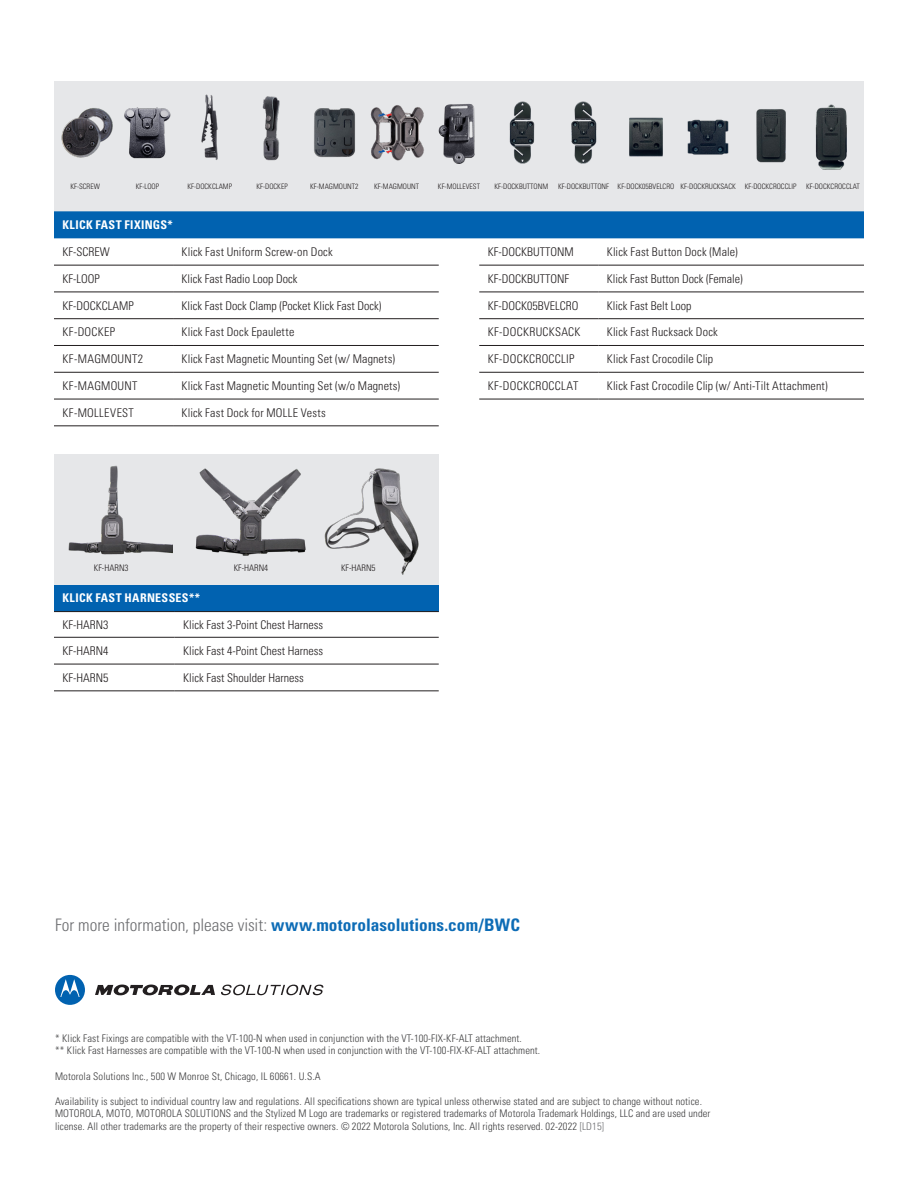
<style>
.page{position:relative;width:918px;height:1188px;background:#fff}
.page>*{position:absolute;margin:0;border:0;box-sizing:border-box;transform-origin:0 0}
.COPY{font:300 condensed 17.25px "Univers LT Std";color:#6c6d70}
.Body{font:300 condensed 12px "Univers LT Pro";letter-spacing:.005em;color:#231f20}
.Body_Bold{font:300 condensed 12px "Univers LT Pro";color:#231f20}
.Body_Bold-2{font:300 condensed 12px "Univers LT Pro";letter-spacing:.02em;color:#231f20}
.Body_Text{font:700 condensed 12px "Univers LT Pro";letter-spacing:.03em;color:#fff}
.Body_Bold-3{font:300 condensed 12px "Univers LT Pro";letter-spacing:.03em;color:#231f20}
.Body_Bold-4{font:300 condensed 12px "Univers LT Pro";letter-spacing:.025em;color:#231f20}
.FOOTER_COPY{font:300 condensed 10.5px/12.6px "Univers LT Pro";letter-spacing:.01em;color:#3e3e3f}
.Body_Bold-5{font:300 condensed 9px "Univers LT Pro";color:#231f20}
.Body_Bold-6{font:300 condensed 7.5px "Univers LT Pro";color:#231f20}
.s1{font-weight:700;color:#0d6cb6}
.s2{color:#6c6d70}
</style>
<div class="page">
<svg style="left:95px;top:985px;width:120px;height:11px"></svg>
<svg style="left:55px;top:975px;width:30px;height:30px"></svg>
<svg style="left:221px;top:985px;width:102px;height:10px"></svg>
<div style="left:54px;top:454px;width:385px;height:131px;background:#e6e7e9"></div>
<div style="left:54px;top:585px;width:385px;height:27px;background:#0162b0"></div>
<hr style="left:54px;top:611px;width:121px;height:1px;background:#231f20">
<hr style="left:175px;top:611px;width:264px;height:1px;background:#231f20">
<hr style="left:54px;top:637px;width:121px;height:1px;background:#231f20">
<hr style="left:175px;top:637px;width:264px;height:1px;background:#231f20">
<hr style="left:54px;top:664px;width:121px;height:1px;background:#231f20">
<hr style="left:175px;top:664px;width:264px;height:1px;background:#231f20">
<hr style="left:54px;top:691px;width:121px;height:1px;background:#231f20">
<hr style="left:175px;top:691px;width:264px;height:1px;background:#231f20">
<div style="left:54px;top:81px;width:810px;height:131px;background:#e6e7e9"></div>
<img style="left:324px;top:468px;width:95px;height:106px">
<img style="left:195px;top:468px;width:111px;height:88px">
<img style="left:68px;top:465px;width:105px;height:90px">
<img style="left:61px;top:108px;width:52px;height:50px">
<img style="left:124px;top:107px;width:47px;height:52px">
<img style="left:201px;top:94px;width:17px;height:66px">
<img style="left:262px;top:96px;width:18px;height:65px">
<img style="left:370px;top:105px;width:54px;height:56px">
<img style="left:438px;top:103px;width:37px;height:61px">
<img style="left:314px;top:108px;width:41px;height:50px">
<img style="left:509px;top:101px;width:26px;height:63px">
<img style="left:571px;top:101px;width:26px;height:63px">
<img style="left:629px;top:117px;width:34px;height:40px">
<img style="left:687px;top:119px;width:42px;height:36px">
<img style="left:756px;top:109px;width:30px;height:54px">
<img style="left:815px;top:104px;width:32px;height:66px">
<div style="left:54px;top:211px;width:810px;height:27px;background:#0162b0"></div>
<hr style="left:54px;top:265px;width:119px;height:1px;background:#231f20">
<hr style="left:173px;top:265px;width:266px;height:1px;background:#231f20">
<hr style="left:479px;top:265px;width:119px;height:1px;background:#231f20">
<hr style="left:598px;top:265px;width:266px;height:1px;background:#231f20">
<hr style="left:54px;top:292px;width:119px;height:1px;background:#231f20">
<hr style="left:173px;top:292px;width:266px;height:1px;background:#231f20">
<hr style="left:479px;top:292px;width:119px;height:1px;background:#231f20">
<hr style="left:598px;top:292px;width:266px;height:1px;background:#231f20">
<hr style="left:54px;top:318px;width:119px;height:1px;background:#231f20">
<hr style="left:173px;top:318px;width:266px;height:1px;background:#231f20">
<hr style="left:479px;top:318px;width:119px;height:1px;background:#231f20">
<hr style="left:598px;top:318px;width:266px;height:1px;background:#231f20">
<hr style="left:54px;top:345px;width:119px;height:1px;background:#231f20">
<hr style="left:173px;top:345px;width:266px;height:1px;background:#231f20">
<hr style="left:479px;top:345px;width:119px;height:1px;background:#231f20">
<hr style="left:598px;top:345px;width:266px;height:1px;background:#231f20">
<hr style="left:54px;top:372px;width:119px;height:1px;background:#231f20">
<hr style="left:173px;top:372px;width:266px;height:1px;background:#231f20">
<hr style="left:479px;top:372px;width:119px;height:1px;background:#231f20">
<hr style="left:598px;top:372px;width:266px;height:1px;background:#231f20">
<hr style="left:54px;top:399px;width:119px;height:1px;background:#231f20">
<hr style="left:173px;top:399px;width:266px;height:1px;background:#231f20">
<hr style="left:479px;top:399px;width:119px;height:1px;background:#231f20">
<hr style="left:598px;top:399px;width:266px;height:1px;background:#231f20">
<hr style="left:54px;top:426px;width:119px;height:1px;background:#231f20">
<hr style="left:173px;top:426px;width:266px;height:1px;background:#231f20">
<p class="Body_Bold-6" style="left:70px;top:181px;width:31px">KF-SCREW</p>
<p class="Body_Bold-6" style="left:136px;top:181px;width:25px">KF-LOOP</p>
<p class="Body_Bold-6" style="left:187px;top:181px;width:46px">KF-DOCKCLAMP</p>
<p class="Body_Bold-6" style="left:256px;top:181px;width:33px">KF-DOCKEP</p>
<p class="Body_Bold-6" style="left:310px;top:181px;width:50px">KF-MAGMOUNT2</p>
<p class="Body_Bold-6" style="left:374px;top:181px;width:47px">KF-MAGMOUNT</p>
<p class="Body_Bold-6" style="left:438px;top:181px;width:44px">KF-MOLLEVEST</p>
<p class="Body_Bold-6" style="left:494px;top:181px;width:55px">KF-DOCKBUTTONM</p>
<p class="Body_Bold-6" style="left:558px;top:181px;width:52px">KF-DOCKBUTTONF</p>
<p class="Body_Bold-6" style="left:618px;top:181px;width:58px">KF-DOCK05BVELCRO</p>
<p class="Body_Bold-6" style="left:681px;top:181px;width:57px">KF-DOCKRUCKSACK</p>
<p class="Body_Bold-6" style="left:745px;top:181px;width:53px">KF-DOCKCROCCLIP</p>
<p class="Body_Bold-6" style="left:806px;top:181px;width:55px">KF-DOCKCROCCLAT</p>
<p class="Body_Text" style="left:63px;top:218px;width:112px">KLICK FAST FIXINGS*</p>
<p class="Body_Bold" style="left:63px;top:244px;width:49px">KF-SCREW</p>
<p class="Body" style="left:182px;top:244px;width:153px">Klick Fast Uniform Screw-on Dock</p>
<p class="Body_Bold" style="left:488px;top:244px;width:88px">KF-DOCKBUTTONM</p>
<p class="Body" style="left:607px;top:244px;width:132px">Klick Fast Button Dock (Male)</p>
<p class="Body_Bold" style="left:63px;top:270px;width:39px">KF-LOOP</p>
<p class="Body" style="left:182px;top:270px;width:117px">Klick Fast Radio Loop Dock</p>
<p class="Body_Bold" style="left:488px;top:270px;width:83px">KF-DOCKBUTTONF</p>
<p class="Body" style="left:607px;top:270px;width:137px">Klick Fast Button Dock (Female)</p>
<p class="Body_Bold" style="left:63px;top:297px;width:73px">KF-DOCKCLAMP</p>
<p class="Body" style="left:182px;top:297px;width:201px">Klick Fast Dock Clamp (Pocket Klick Fast Dock)</p>
<p class="Body_Bold" style="left:488px;top:297px;width:92px">KF-DOCK05BVELCRO</p>
<p class="Body" style="left:607px;top:297px;width:86px">Klick Fast Belt Loop</p>
<p class="Body_Bold-4" style="left:63px;top:324px;width:54px">KF-DOCKEP</p>
<p class="Body" style="left:182px;top:324px;width:114px">Klick Fast Dock Epaulette</p>
<p class="Body_Bold-2" style="left:488px;top:324px;width:94px">KF-DOCKRUCKSACK</p>
<p class="Body" style="left:607px;top:324px;width:113px">Klick Fast Rucksack Dock</p>
<p class="Body_Bold-2" style="left:63px;top:351px;width:82px">KF-MAGMOUNT2</p>
<p class="Body" style="left:182px;top:351px;width:215px">Klick Fast Magnetic Mounting Set (w/ Magnets)</p>
<p class="Body_Bold-2" style="left:488px;top:351px;width:88px">KF-DOCKCROCCLIP</p>
<p class="Body" style="left:607px;top:351px;width:108px">Klick Fast Crocodile Clip</p>
<p class="Body_Bold-2" style="left:63px;top:378px;width:76px">KF-MAGMOUNT</p>
<p class="Body" style="left:182px;top:378px;width:220px">Klick Fast Magnetic Mounting Set (w/o Magnets)</p>
<p class="Body_Bold-2" style="left:488px;top:378px;width:92px">KF-DOCKCROCCLAT</p>
<p class="Body" style="left:607px;top:378px;width:223px">Klick Fast Crocodile Clip (w/ Anti-Tilt Attachment)</p>
<p class="Body_Bold-3" style="left:63px;top:404px;width:73px">KF-MOLLEVEST</p>
<p class="Body" style="left:182px;top:404px;width:146px">Klick Fast Dock for MOLLE Vests</p>
<p class="Body_Bold-5" style="left:94px;top:562px;width:36px">KF-HARN3</p>
<p class="Body_Bold-5" style="left:234px;top:562px;width:36px">KF-HARN4</p>
<p class="Body_Bold-5" style="left:341px;top:562px;width:36px">KF-HARN5</p>
<p class="Body_Text" style="left:63px;top:591px;width:139px">KLICK FAST HARNESSES**</p>
<p class="Body_Bold" style="left:63px;top:616px;width:48px">KF-HARN3</p>
<p class="Body" style="left:183px;top:616px;width:141px">Klick Fast 3-Point Chest Harness</p>
<p class="Body_Bold" style="left:63px;top:643px;width:48px">KF-HARN4</p>
<p class="Body" style="left:183px;top:643px;width:141px">Klick Fast 4-Point Chest Harness</p>
<p class="Body_Bold" style="left:63px;top:669px;width:48px">KF-HARN5</p>
<p class="Body" style="left:183px;top:669px;width:122px">Klick Fast Shoulder Harness</p>
<p class="COPY" style="left:55px;top:915px;width:467px">For more information, please visit: <span class="s1">www.motorolasolutions.com/BWC</span></p>
<p class="FOOTER_COPY" style="left:55px;top:1031px;width:468px">* Klick Fast Fixings are compatible with the VT-100-N when used in conjunction with the VT-100-FIX-KF-ALT attachment.</p>
<p class="FOOTER_COPY" style="left:55px;top:1044px;width:487px">** Klick Fast Harnesses are compatible with the VT-100-N when used in conjunction with the VT-100-FIX-KF-ALT attachment.</p>
<p class="FOOTER_COPY" style="left:55px;top:1069px;width:267px">Motorola Solutions Inc., 500 W Monroe St, Chicago, IL 60661. U.S.A</p>
<p class="FOOTER_COPY" style="left:55px;top:1094px;width:657px">Availability is subject to individual country law and regulations. All specifications shown are typical unless otherwise stated and are subject to change without notice.<br>MOTOROLA, MOTO, MOTOROLA SOLUTIONS and the Stylized M Logo are trademarks or registered trademarks of Motorola Trademark Holdings, LLC and are used under license. All other trademarks are the property of their respective owners. © 2022 Motorola Solutions, Inc. All rights reserved. 02-2022 <span class="s2">[LD15]</span></p>
</div>
